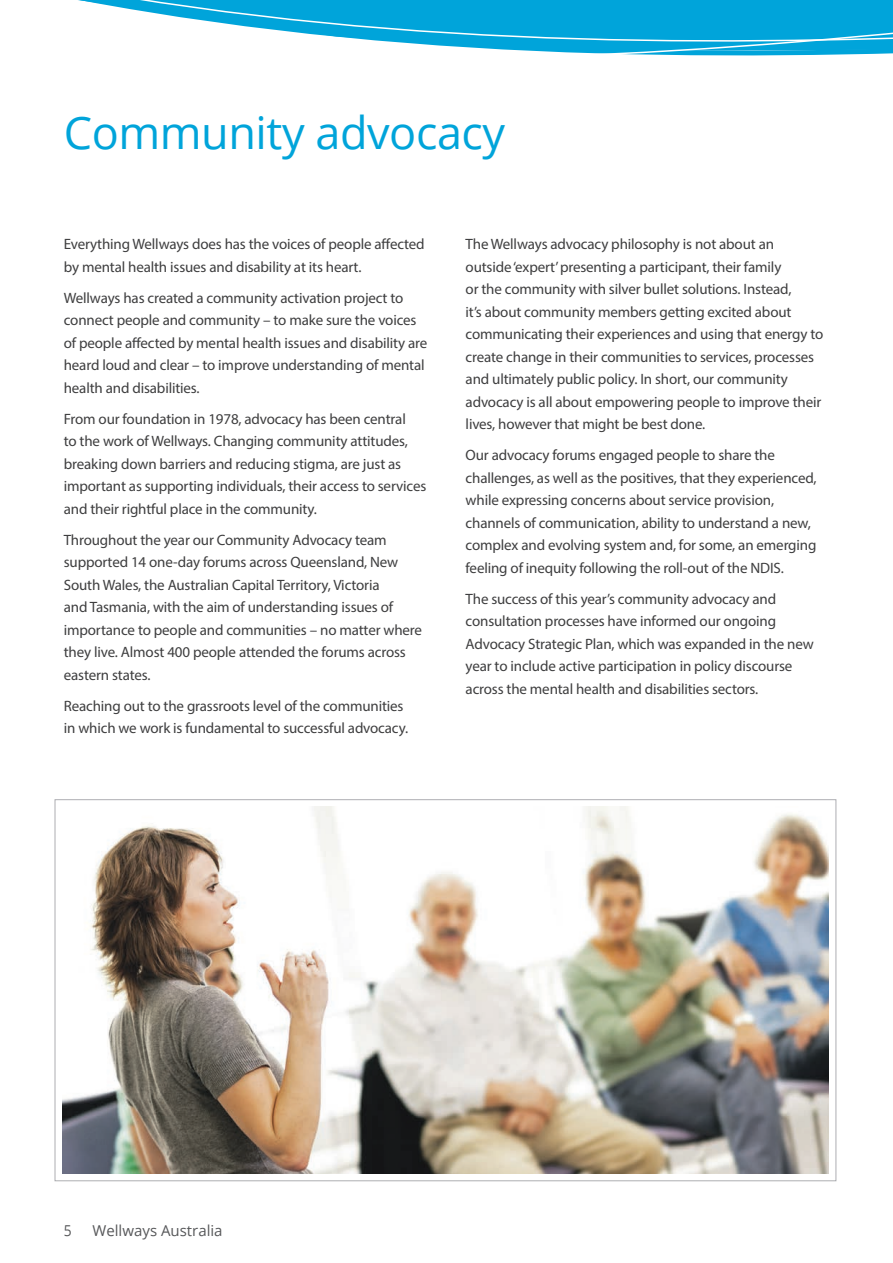
<style>
.page{position:relative;width:893px;height:1263px;background:#fff}
.page>*{position:absolute;margin:0;border:0;box-sizing:border-box;transform-origin:0 0}
.Page_headers_30_blue{font:45px "Open Sans";letter-spacing:-.01em;color:#00a4da}
.Body_text{font:15px/22.5px "Myriad Pro";letter-spacing:-.01em;color:#3e3e3f}
.Financials_header_bl{font:15px "Open Sans";color:#57585a}
.Financials_header_bl-2{font:15px "Open Sans";color:#57585a;scale:.92 1}
</style>
<div class="page">
<svg style="left:78px;top:0;width:815px;height:56px"></svg>
<img style="left:63px;top:807px;width:765px;height:366px">
<p class="Page_headers_30_blue" style="left:64px;top:102px;width:443px">Community advocacy</p>
<p class="Body_text" style="left:64px;top:233px;width:362px">Everything Wellways does has the voices of people affected by mental health issues and disability at its heart.</p>
<p class="Body_text" style="left:64px;top:286px;width:365px">Wellways has created a community activation project to connect people and community – to make sure the voices of people affected by mental health issues and disability are heard loud and clear – to improve understanding of mental health and disabilities.</p>
<p class="Body_text" style="left:64px;top:407px;width:364px">From our foundation in 1978, advocacy has been central<br>to the work of Wellways. Changing community attitudes, breaking down barriers and reducing stigma, are just as important as supporting individuals, their access to services and their rightful place in the community.</p>
<p class="Body_text" style="left:64px;top:528px;width:360px">Throughout the year our Community Advocacy team supported 14 one-day forums across Queensland, New South Wales, the Australian Capital Territory, Victoria<br>and Tasmania, with the aim of understanding issues of importance to people and communities – no matter where they live. Almost 400 people attended the forums across eastern states.</p>
<p class="Body_text" style="left:64px;top:694px;width:346px">Reaching out to the grassroots level of the communities in which we work is fundamental to successful advocacy.</p>
<p class="Body_text" style="left:466px;top:233px;width:359px">The Wellways advocacy philosophy is not about an outside ‘expert’ presenting a participant, their family<br>or the community with silver bullet solutions. Instead,<br>it’s about community members getting excited about communicating their experiences and using that energy to create change in their communities to services, processes and ultimately public policy. In short, our community advocacy is all about empowering people to improve their lives, however that might be best done.</p>
<p class="Body_text" style="left:466px;top:444px;width:352px">Our advocacy forums engaged people to share the challenges, as well as the positives, that they experienced, while expressing concerns about service provision, channels of communication, ability to understand a new, complex and evolving system and, for some, an emerging feeling of inequity following the roll-out of the NDIS.</p>
<p class="Body_text" style="left:466px;top:587px;width:350px">The success of this year’s community advocacy and consultation processes have informed our ongoing Advocacy Strategic Plan, which was expanded in the new year to include active participation in policy discourse across the mental health and disabilities sectors.</p>
<p class="Financials_header_bl-2" style="left:64px;top:1220px;width:10px">5</p>
<p class="Financials_header_bl" style="left:93px;top:1220px;width:132px">Wellways Australia</p>
</div>
